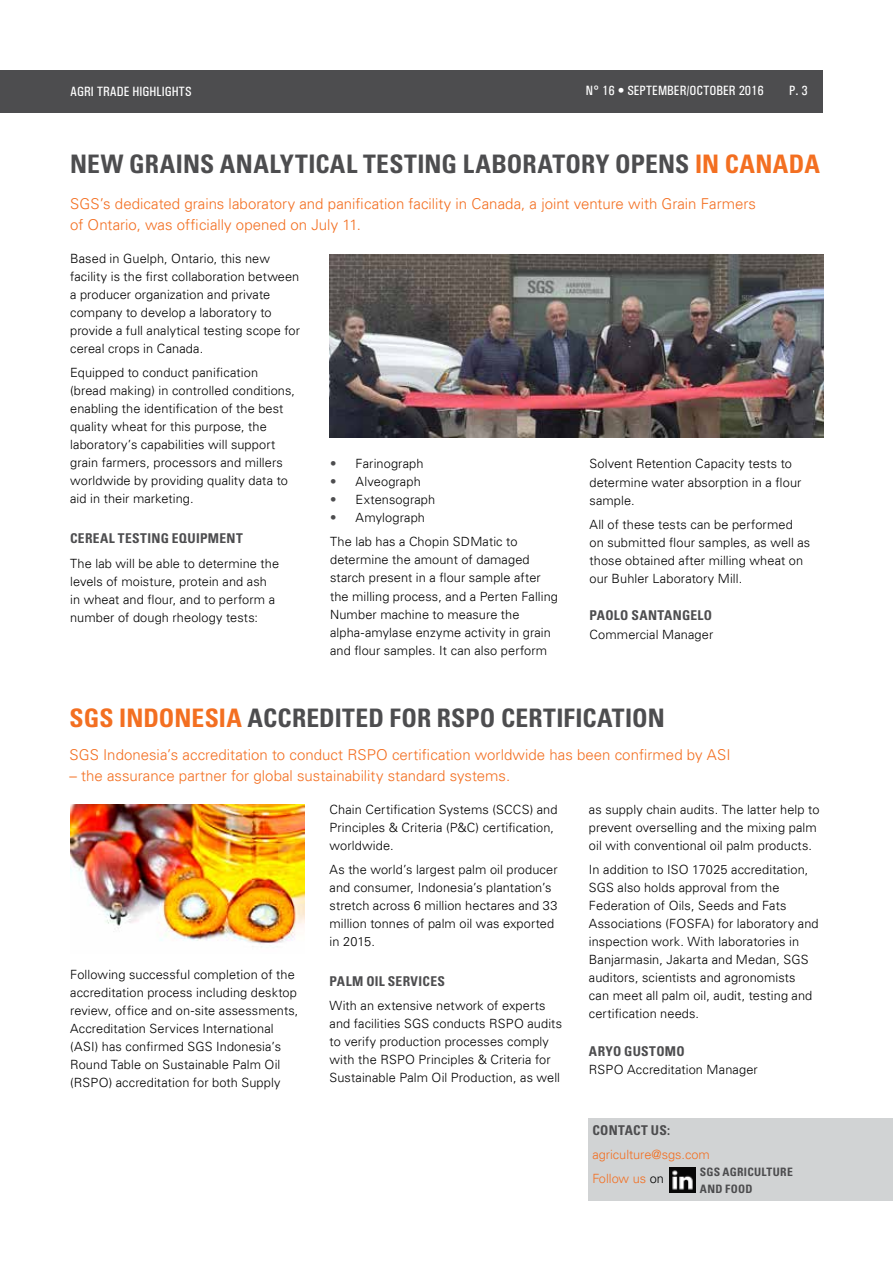
<style>
.page{position:relative;width:893px;height:1263px;background:#fff}
.page>*{position:absolute;margin:0;border:0;box-sizing:border-box;transform-origin:0 0}
.t1{font:700 condensed 25.5px "Univers LT";letter-spacing:.005em;color:#4d4d4f}
.t2{font:300 15px/21px "Univers LT";color:#f36f21}
.t3{font:700 condensed 13.5px "Univers LT";letter-spacing:.02em;color:#4d4d4f}
.t4{font:500 13.5px "Univers Condensed";color:#fff}
.t5{font:300 12.75px/18px "Univers LT";letter-spacing:.01em;color:#000}
.t6{font:300 12.75px/24px "Univers LT";color:#f36f21}
.t7{font:700 condensed 11.55px/16.4px "Univers LT";letter-spacing:.025em;color:#4d4d4f}
.s1{color:#f36f21}
.s2{color:#4d4d4f}
.s3{color:#000}
</style>
<div class="page">
<div style="left:0;top:70px;width:823px;height:43px;background:#4d4d4f"></div>
<div style="left:588px;top:1118px;width:304px;height:82px;background:#d1d3d4"></div>
<img style="left:670px;top:1167px;width:26px;height:26px">
<img style="left:70px;top:804px;width:234px;height:143px">
<img style="left:330px;top:254px;width:493px;height:183px">
<p class="t4" style="left:70px;top:84px;width:123px">AGRI TRADE HIGHLIGHTS</p>
<p class="t4" style="left:586px;top:83px;width:179px">N° 16 • SEPTEMBER/OCTOBER 2016</p>
<p class="t4" style="left:789px;top:83px;width:20px">P. 3</p>
<h1 class="t1" style="left:70px;top:149px;width:751px">NEW GRAINS ANALYTICAL TESTING LABORATORY OPENS <span class="s1">IN CANADA</span></h1>
<p class="t2" style="left:70px;top:193px;width:687px">SGS’s dedicated grains laboratory and panification facility in Canada, a joint venture with Grain Farmers of Ontario, was officially opened on July 11.</p>
<p class="t5" style="left:70px;top:250px;width:231px">Based in Guelph, Ontario, this new facility is the first collaboration between a producer organization and private company to develop a laboratory to provide a full analytical testing scope for cereal crops in Canada.</p>
<p class="t5" style="left:70px;top:364px;width:226px">Equipped to conduct panification (bread making) in controlled conditions, enabling the identification of the best quality wheat for this purpose, the laboratory’s capabilities will support grain farmers, processors and millers worldwide by providing quality data to aid in their marketing.</p>
<p class="t3" style="left:70px;top:530px;width:174px">CEREAL TESTING EQUIPMENT</p>
<p class="t5" style="left:70px;top:554px;width:210px">The lab will be able to determine the levels of moisture, protein and ash in wheat and flour, and to perform a number of dough rheology tests:</p>
<p class="t5" style="left:589px;top:455px;width:213px">Solvent Retention Capacity tests to determine water absorption in a flour sample.</p>
<p class="t5" style="left:589px;top:515px;width:222px">All of these tests can be performed on submitted flour samples, as well as those obtained after milling wheat on our Buhler Laboratory Mill.</p>
<p class="t3" style="left:589px;top:607px;width:124px">PAOLO SANTANGELO</p>
<p class="t5" style="left:589px;top:625px;width:125px">Commercial Manager</p>
<p class="t5" style="left:330px;top:455px;width:95px"><span class="s2">•</span> Farinograph</p>
<p class="t5" style="left:330px;top:473px;width:92px"><span class="s2">•</span> Alveograph</p>
<p class="t5" style="left:330px;top:491px;width:107px"><span class="s2">•</span> Extensograph</p>
<p class="t5" style="left:330px;top:506px;width:189px;line-height:24px"><span class="s2">•</span> Amylograph<br>The lab has a Chopin SDMatic to</p>
<p class="t5" style="left:330px;top:551px;width:229px">determine the amount of damaged starch present in a flour sample after the milling process, and a Perten Falling Number machine to measure the alpha-amylase enzyme activity in grain and flour samples. It can also perform</p>
<h1 class="t1" style="left:70px;top:702px;width:597px"><span class="s1">SGS INDONESIA</span> ACCREDITED FOR RSPO CERTIFICATION</h1>
<p class="t2" style="left:70px;top:744px;width:662px">SGS Indonesia’s accreditation to conduct RSPO certification worldwide has been confirmed by ASI</p>
<p class="t2" style="left:70px;top:765px;width:442px">– the assurance partner for global sustainability standard systems.</p>
<p class="t5" style="left:70px;top:966px;width:230px">Following successful completion of the accreditation process including desktop review, office and on-site assessments, Accreditation Services International (ASI) has confirmed SGS Indonesia’s Round Table on Sustainable Palm Oil (RSPO) accreditation for both Supply</p>
<p class="t5" style="left:330px;top:800px;width:230px">Chain Certification Systems (SCCS) and<br>Principles &amp; Criteria (P&amp;C) certification, worldwide.</p>
<p class="t5" style="left:330px;top:860px;width:230px">As the world’s largest palm oil producer and consumer, Indonesia’s plantation’s stretch across 6 million hectares and 33 million tonnes of palm oil was exported in 2015.</p>
<p class="t3" style="left:330px;top:972px;width:117px">PALM OIL SERVICES</p>
<p class="t5" style="left:330px;top:997px;width:234px">With an extensive network of experts and facilities SGS conducts RSPO audits to verify production processes comply with the RSPO Principles &amp; Criteria for Sustainable Palm Oil Production, as well</p>
<p class="t5" style="left:589px;top:800px;width:232px">as supply chain audits. The latter help to prevent overselling and the mixing palm oil with conventional oil palm products.</p>
<p class="t5" style="left:589px;top:860px;width:231px">In addition to ISO 17025 accreditation, SGS also holds approval from the Federation of Oils, Seeds and Fats Associations (FOSFA) for laboratory and inspection work. With laboratories in Banjarmasin, Jakarta and Medan, SGS auditors, scientists and agronomists can meet all palm oil, audit, testing and certification needs.</p>
<p class="t3" style="left:589px;top:1042px;width:97px">ARYO GUSTOMO</p>
<p class="t5" style="left:589px;top:1060px;width:170px">RSPO Accreditation Manager</p>
<p class="t3" style="left:592px;top:1121px;width:79px">CONTACT US:</p>
<p class="t6" style="left:592px;top:1143px;width:119px">agriculture@sgs.com<br>Follow us <span class="s3">on</span></p>
<p class="t7" style="left:700px;top:1164px;width:94px">SGS AGRICULTURE<br>AND FOOD</p>
</div>
